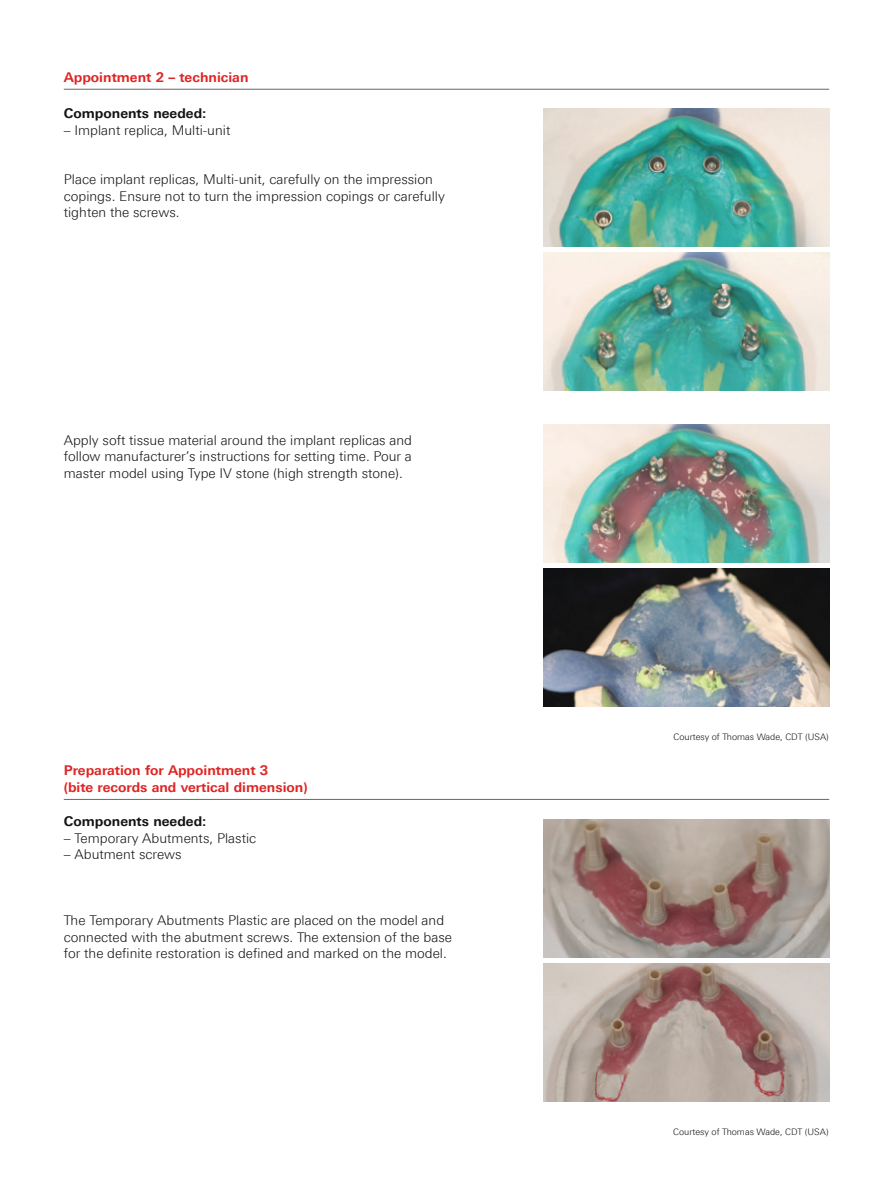
<style>
.page{position:relative;width:893px;height:1191px;background:#fff}
.page>*{position:absolute;margin:0;border:0;box-sizing:border-box;transform-origin:0 0}
.t1{font:300 13.5px/16.5px "Linotype Univers 330";color:#131413}
.t2{font:700 13.5px/16.5px "Linotype Univers 630";color:#de2625}
.t3{font:700 13.5px "Linotype Univers 630";color:#131413}
.t4{font:300 9px "Linotype Univers 330";color:#131413}
</style>
<div class="page">
<hr style="left:64px;top:89px;width:765px;height:1px;background:#686867">
<hr style="left:64px;top:799px;width:765px;height:1px;background:#686867">
<img style="left:543px;top:108px;width:286px;height:139px">
<img style="left:543px;top:819px;width:286px;height:138px">
<img style="left:543px;top:424px;width:286px;height:139px">
<img style="left:543px;top:568px;width:286px;height:138px">
<img style="left:543px;top:252px;width:286px;height:138px">
<img style="left:543px;top:963px;width:286px;height:138px">
<p class="t2" style="left:64px;top:71px;width:186px">Appointment 2 – technician</p>
<p class="t3" style="left:64px;top:108px;width:144px">Components needed:</p>
<p class="t1" style="left:64px;top:123px;width:168px">– Implant replica, Multi-unit</p>
<p class="t1" style="left:64px;top:173px;width:383px">Place implant replicas, Multi-unit, carefully on the impression copings. Ensure not to turn the impression copings or carefully tighten the screws.</p>
<p class="t1" style="left:64px;top:433px;width:350px;text-align:justify">Apply soft tissue material around the implant replicas and follow manufacturer’s instructions for setting time. Pour a master model using Type IV stone (high strength stone).</p>
<p class="t2" style="left:64px;top:764px;width:245px">Preparation for Appointment 3<br>(bite records and vertical dimension)</p>
<p class="t3" style="left:64px;top:816px;width:144px">Components needed:</p>
<p class="t1" style="left:64px;top:831px;width:194px">– Temporary Abutments, Plastic</p>
<p class="t1" style="left:64px;top:848px;width:119px">– Abutment screws</p>
<p class="t1" style="left:64px;top:914px;width:390px">The Temporary Abutments Plastic are placed on the model and connected with the abutment screws. The extension of the base for the definite restoration is defined and marked on the model.</p>
<p class="t4" style="left:673px;top:733px;width:157px">Courtesy of Thomas Wade, CDT (USA)</p>
<p class="t4" style="left:673px;top:1128px;width:157px">Courtesy of Thomas Wade, CDT (USA)</p>
</div>
